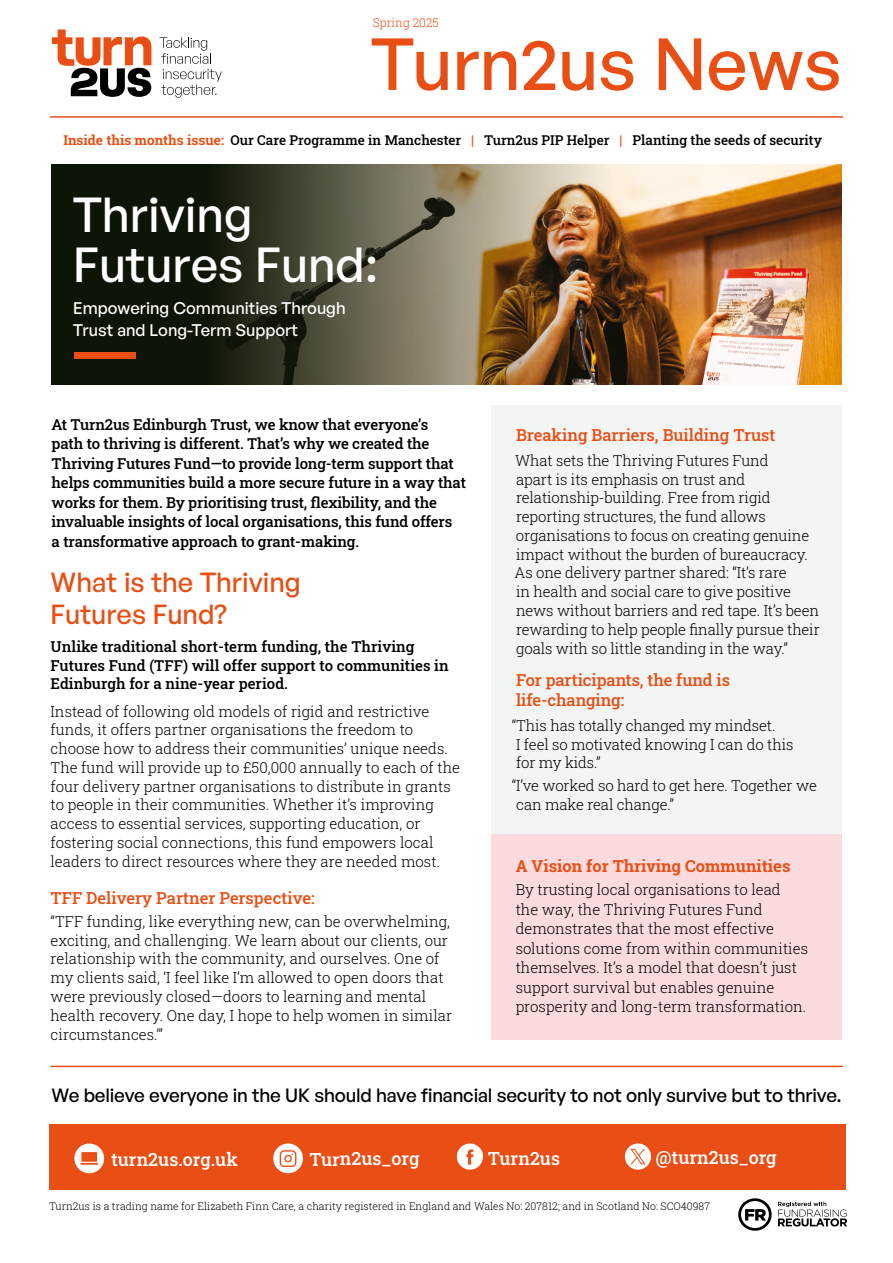
<style>
.page{position:relative;width:893px;height:1263px;background:#fff}
.page>*{position:absolute;margin:0;border:0;box-sizing:border-box;transform-origin:0 0}
.t1{font:500 71.85px "General Sans";color:#e94e14}
.t2{font:500 48px/49.8px "General Sans";color:#fff}
.t3{font:500 27px/31.5px "General Sans";color:#e94e14}
.t4{font:500 18.75px "General Sans";letter-spacing:-.01em;color:#000}
.t5{font:500 18px "Roboto Slab";letter-spacing:-.005em;color:#fff}
.t6{font:500 16.5px/19.5px "Roboto Slab";color:#e94e14}
.t7{font:500 16.5px/21.9px "General Sans";color:#fff}
.t8{font:700 16.5px "Roboto Slab";color:#e94e14}
.t9{font:300 15px/18.9px "Roboto Slab";color:#000}
.t10{font:500 15px/19.5px "Roboto Slab";letter-spacing:-.01em;color:#000}
.t11{font:500 13.5px "Roboto Slab";color:#000}
.t12{font:300 12px "Roboto Slab";color:#e94e14}
.t13{font:300 10.5px "Roboto Slab";color:#000}
.s1{font-weight:700;color:#e94e14}
.s2{color:#e94e14}
</style>
<div class="page">
<div style="left:50px;top:1123px;width:796px;height:66px;background:#e94e14"></div>
<svg style="left:273px;top:1143px;width:30px;height:31px"></svg>
<svg style="left:457px;top:1143px;width:26px;height:27px"></svg>
<svg style="left:625px;top:1143px;width:26px;height:27px"></svg>
<svg style="left:630px;top:1149px;width:16px;height:15px"></svg>
<div style="left:74px;top:1143px;width:30px;height:30px;background:#fff;border-radius:50%"></div>
<svg style="left:80px;top:1152px;width:19px;height:13px"></svg>
<hr style="left:51px;top:1066px;width:792px;height:1px;background:#e94e14">
<hr style="left:50px;top:116px;width:793px;height:2px;background:#e94e14">
<div style="left:491px;top:405px;width:351px;height:429px;background:#f3f5f5"></div>
<div style="left:491px;top:834px;width:351px;height:206px;background:#fbdbde"></div>
<img style="left:703px;top:165px;width:139px;height:220px">
<img style="left:52px;top:165px;width:651px;height:220px">
<svg style="left:52px;top:29px;width:99px;height:68px"></svg>
<svg style="left:160px;top:37px;width:62px;height:61px"></svg>
<svg style="left:778px;top:1201px;width:69px;height:26px"></svg>
<svg style="left:738px;top:1198px;width:34px;height:33px"></svg>
<div style="left:74px;top:352px;width:61px;height:7px;background:#e94e14"></div>
<p class="t12" style="left:373px;top:15px;width:68px">Spring 2025</p>
<h1 class="t1" style="left:371px;top:19px;width:472px">Turn2us News</h1>
<p class="t11" style="left:63px;top:131px;width:760px"><span class="s1">Inside this months issue:</span> Our Care Programme in Manchester <span class="s2">|</span> Turn2us PIP Helper <span class="s2">|</span> Planting the seeds of security</p>
<h2 class="t2" style="left:73px;top:188px;width:307px">Thriving<br>Futures Fund:</h2>
<p class="t7" style="left:73px;top:297px;width:274px">Empowering Communities Through<br>Trust and Long-Term Support</p>
<p class="t10" style="left:52px;top:414px;width:416px">At Turn2us Edinburgh Trust, we know that everyone’s<br>path to thriving is different. That’s why we created the Thriving Futures Fund—to provide long-term support that helps communities build a more secure future in a way that works for them. By prioritising trust, flexibility, and the invaluable insights of local organisations, this fund offers<br>a transformative approach to grant-making.</p>
<h3 class="t3" style="left:51px;top:566px;width:252px">What is the Thriving<br>Futures Fund?</h3>
<p class="t10" style="left:51px;top:637px;width:400px;line-height:18.8px">Unlike traditional short-term funding, the Thriving<br>Futures Fund (TFF) will offer support to communities in<br>Edinburgh for a nine-year period.</p>
<p class="t9" style="left:51px;top:701px;width:411px">Instead of following old models of rigid and restrictive funds, it offers partner organisations the freedom to choose how to address their communities’ unique needs.<br>The fund will provide up to £50,000 annually to each of the four delivery partner organisations to distribute in grants to people in their communities. Whether it’s improving access to essential services, supporting education, or fostering social connections, this fund empowers local leaders to direct resources where they are needed most.</p>
<p class="t6" style="left:51px;top:888px;width:266px">TFF Delivery Partner Perspective:</p>
<p class="t9" style="left:51px;top:912px;width:403px">“TFF funding, like everything new, can be overwhelming, exciting, and challenging. We learn about our clients, our relationship with the community, and ourselves. One of my clients said, ‘I feel like I’m allowed to open doors that were previously closed—doors to learning and mental health recovery. One day, I hope to help women in similar circumstances.’”</p>
<p class="t6" style="left:516px;top:425px;width:261px">Breaking Barriers, Building Trust</p>
<p class="t9" style="left:515px;top:451px;width:307px">What sets the Thriving Futures Fund<br>apart is its emphasis on trust and relationship-building. Free from rigid reporting structures, the fund allows organisations to focus on creating genuine impact without the burden of bureaucracy.<br>As one delivery partner shared: “It’s rare<br>in health and social care to give positive news without barriers and red tape. It’s been rewarding to help people finally pursue their goals with so little standing in the way.”</p>
<p class="t6" style="left:516px;top:670px;width:216px">For participants, the fund is life-changing:</p>
<p class="t9" style="left:512px;top:716px;width:283px">“This has totally changed my mindset.<br>I feel so motivated knowing I can do this for my kids.”</p>
<p class="t9" style="left:512px;top:776px;width:307px">“I’ve worked so hard to get here. Together we can make real change.”</p>
<p class="t8" style="left:516px;top:854px;width:276px">A Vision for Thriving Communities</p>
<p class="t9" style="left:516px;top:880px;width:294px;line-height:19.5px">By trusting local organisations to lead<br>the way, the Thriving Futures Fund demonstrates that the most effective solutions come from within communities themselves. It’s a model that doesn’t just support survival but enables genuine prosperity and long-term transformation.</p>
<p class="t4" style="left:52px;top:1083px;width:791px">We believe everyone in the UK should have financial security to not only survive but to thrive.</p>
<p class="t5" style="left:111px;top:1147px;width:128px">turn2us.org.uk</p>
<p class="t5" style="left:309px;top:1146px;width:112px">Turn2us_org</p>
<p class="t5" style="left:488px;top:1146px;width:74px">Turn2us</p>
<p class="t5" style="left:656px;top:1145px;width:122px">@turn2us_org</p>
<p class="t13" style="left:49px;top:1199px;width:662px">Turn2us is a trading name for Elizabeth Finn Care, a charity registered in England and Wales No: 207812; and in Scotland No: SCO40987</p>
</div>
